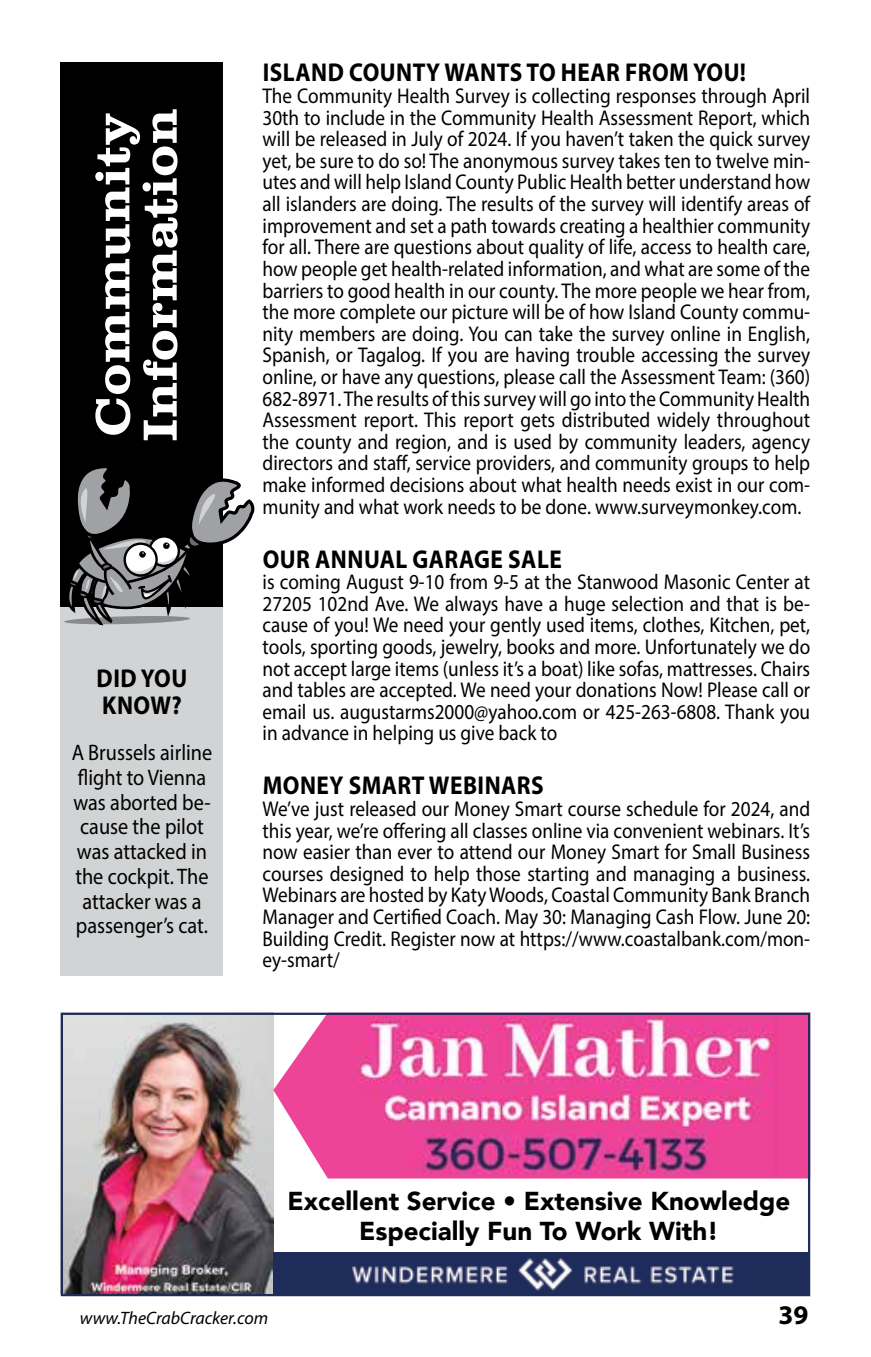
<style>
.page{position:relative;width:871px;height:1357px;background:#fff}
.page>*{position:absolute;margin:0;border:0;box-sizing:border-box;transform-origin:0 0}
.t1{font:49.5px/47.2px "Clarendon";color:#fff;scale:1.1 1}
.t2{font:700 27px "Myriad Pro";color:#000}
.t3{font:700 25.88px/27px "Myriad Pro";letter-spacing:.02em;color:#000;scale:.9 1}
.t4{font:900 25.88px/29.2px "Avenir";color:#000;text-align:center}
.t5{font:22.5px/24.8px "Myriad Pro";color:#000;text-align:center;scale:.9 1}
.t6{font:21.38px/21.6px "Myriad Pro";color:#000;text-align:justify;scale:.9 1}
.t7{font:italic 18px "Myriad Pro";color:#000}
</style>
<div class="page">
<div style="left:61px;top:522px;width:162px;height:454px;background:#d1d3d4"></div>
<div style="left:61px;top:62px;width:162px;height:545px;background:#000"></div>
<svg style="left:64px;top:468px;width:190px;height:158px"></svg>
<img style="left:61px;top:1012px;width:749px;height:284px">
<h1 class="t1" style="left:89px;top:442px;width:305px;rotate:-90deg">Community<br>Information</h1>
<p class="t3" style="left:97px;top:663px;width:102px">DID YOU<br>KNOW?</p>
<p class="t5" style="left:72px;top:740px;width:158px">A Brussels airline flight to Vienna was aborted be&shy;cause the pilot was attacked in the cockpit. The attacker was a passenger’s cat.</p>
<p class="t3" style="left:263px;top:58px;width:538px">ISLAND COUNTY WANTS TO HEAR FROM YOU!</p>
<p class="t6" style="left:262px;top:85px;width:610px">The Community Health Survey is collecting responses through April 30th to include in the Community Health Assessment Report, which will be released in July of 2024. If you haven’t taken the quick survey yet, be sure to do so! The anonymous survey takes ten to twelve min&shy;utes and will help Island County Public Health better understand how all islanders are doing. The results of the survey will identify areas of improvement and set a path towards creating a healthier community for all. There are questions about quality of life, access to health care, how people get health-related information, and what are some of the barriers to good health in our county. The more people we hear from, the more complete our picture will be of how Island County commu&shy;nity members are doing. You can take the survey online in English, Spanish, or Tagalog. If you are having trouble accessing the survey online, or have any questions, please call the Assessment Team: (360)<br>682-8971. The results of this survey will go into the Community Health Assessment report. This report gets distributed widely throughout the county and region, and is used by community leaders, agency directors and staff, service providers, and community groups to help make informed decisions about what health needs exist in our com&shy;munity and what work needs to be done. www.surveymonkey.com.</p>
<p class="t3" style="left:263px;top:544px;width:334px">OUR ANNUAL GARAGE SALE</p>
<p class="t6" style="left:262px;top:571px;width:610px">is coming August 9-10 from 9-5 at the Stanwood Masonic Center at 27205 102nd Ave. We always have a huge selection and that is be&shy;cause of you! We need your gently used items, clothes, Kitchen, pet, tools, sporting goods, jewelry, books and more. Unfortunately we do not accept large items (unless it’s a boat) like sofas, mattresses. Chairs and tables are accepted. We need your donations Now! Please call or email us. augustarms2000@yahoo.com or 425-263-6808. Thank you in advance in helping us give back to</p>
<p class="t3" style="left:263px;top:771px;width:314px">MONEY SMART WEBINARS</p>
<p class="t6" style="left:262px;top:798px;width:610px">We’ve just released our Money Smart course schedule for 2024, and this year, we’re offering all classes online via convenient webinars. It’s now easier than ever to attend our Money Smart for Small Business courses designed to help those starting and managing a business.<br>Webinars are hosted by Katy Woods, Coastal Community Bank Branch Manager and Certified Coach. May 30: Managing Cash Flow. June 20:<br>Building Credit. Register now at https://www.coastalbank.com/mon&shy;ey-smart/</p>
<p class="t4" style="left:287px;top:1186px;width:504px">Excellent Service • Extensive Knowledge<br>Especially Fun To Work With!</p>
<p class="t7" style="left:80px;top:1306px;width:190px">www.TheCrabCracker.com</p>
<p class="t2" style="left:778px;top:1297px;width:31px">39</p>
</div>
